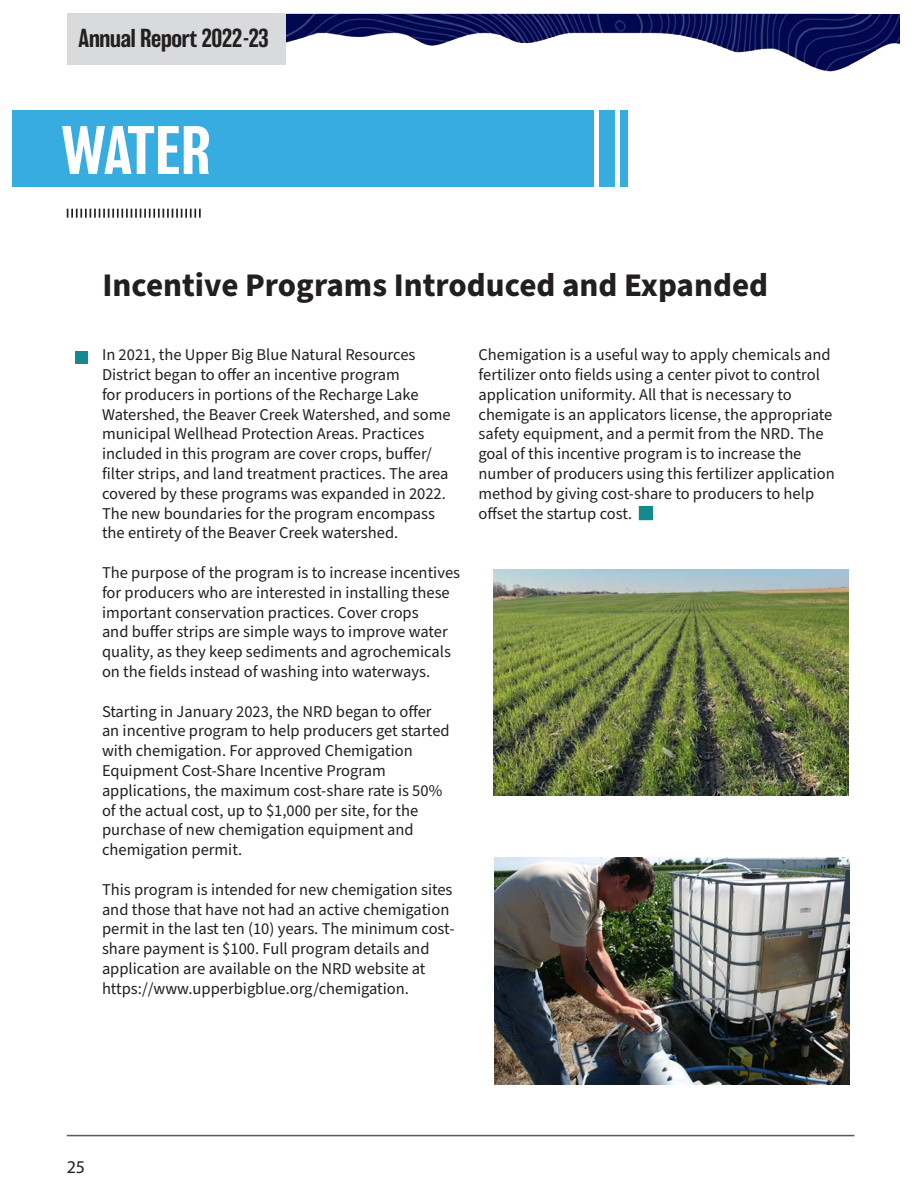
<style>
.page{position:relative;width:918px;height:1188px;background:#fff}
.page>*{position:absolute;margin:0;border:0;box-sizing:border-box;transform-origin:0 0}
.t1{font:500 63px "Balboa";letter-spacing:-.015em;color:#fff}
.t2{font:700 33px "Source Sans Pro";color:#231f20}
.Text{font:500 24px "Balboa";letter-spacing:-.01em;color:#231f20}
.t3{font:200 18px "Balboa";color:#231f20}
.t4{font:18px "Myriad Pro";color:#231f20}
.t5{font:16.5px/19.8px "Source Sans Pro";color:#231f20}
</style>
<div class="page">
<div style="left:67px;top:14px;width:787px;height:51px;background:#d9dadc"></div>
<div style="left:13px;top:111px;width:581px;height:76px;background:#37ace1"></div>
<div style="left:600px;top:110px;width:15px;height:77px;background:#37ace1"></div>
<div style="left:620px;top:110px;width:8px;height:77px;background:#37ace1"></div>
<svg style="left:67px;top:209px;width:134px;height:9px"></svg>
<hr style="left:67px;top:1135px;width:787px;height:1px;background:#57585a">
<img style="left:286px;top:15px;width:614px;height:57px">
<div style="left:639px;top:506px;width:14px;height:14px;background:#138b8e"></div>
<div style="left:75px;top:351px;width:13px;height:13px;background:#138b8e"></div>
<img style="left:495px;top:858px;width:355px;height:226px">
<img style="left:494px;top:569px;width:355px;height:226px">
<p class="Text" style="left:79px;top:25px;width:192px">Annual Report 2022-23</p>
<p class="t3" style="left:82px;top:30px;width:98px">Project Proposal</p>
<p class="t1" style="left:62px;top:116px;width:151px">WATER</p>
<p class="t2" style="left:102px;top:263px;width:667px">Incentive Programs Introduced and Expanded</p>
<p class="t5" style="left:102px;top:345px;width:350px">In 2021, the Upper Big Blue Natural Resources District began to offer an incentive program<br>for producers in portions of the Recharge Lake Watershed, the Beaver Creek Watershed, and some municipal Wellhead Protection Areas. Practices included in this program are cover crops, buffer/ filter strips, and land treatment practices. The area covered by these programs was expanded in 2022.<br>The new boundaries for the program encompass the entirety of the Beaver Creek watershed.</p>
<p class="t5" style="left:102px;top:563px;width:360px">The purpose of the program is to increase incentives for producers who are interested in installing these important conservation practices. Cover crops<br>and buffer strips are simple ways to improve water quality, as they keep sediments and agrochemicals on the fields instead of washing into waterways.</p>
<p class="t5" style="left:102px;top:702px;width:349px">Starting in January 2023, the NRD began to offer an incentive program to help producers get started with chemigation. For approved Chemigation Equipment Cost-Share Incentive Program applications, the maximum cost-share rate is 50% of the actual cost, up to $1,000 per site, for the purchase of new chemigation equipment and chemigation permit.</p>
<p class="t5" style="left:102px;top:880px;width:354px">This program is intended for new chemigation sites and those that have not had an active chemigation permit in the last ten (10) years. The minimum cost&shy;share payment is $100. Full program details and application are available on the NRD website at</p>
<p class="t5" style="left:102px;top:979px;width:309px">https://www.upperbigblue.org/chemigation.</p>
<p class="t5" style="left:478px;top:345px;width:358px">Chemigation is a useful way to apply chemicals and fertilizer onto fields using a center pivot to control application uniformity. All that is necessary to chemigate is an applicators license, the appropriate safety equipment, and a permit from the NRD. The goal of this incentive program is to increase the number of producers using this fertilizer application method by giving cost-share to producers to help offset the startup cost.</p>
<p class="t4" style="left:67px;top:1156px;width:20px">25</p>
</div>
